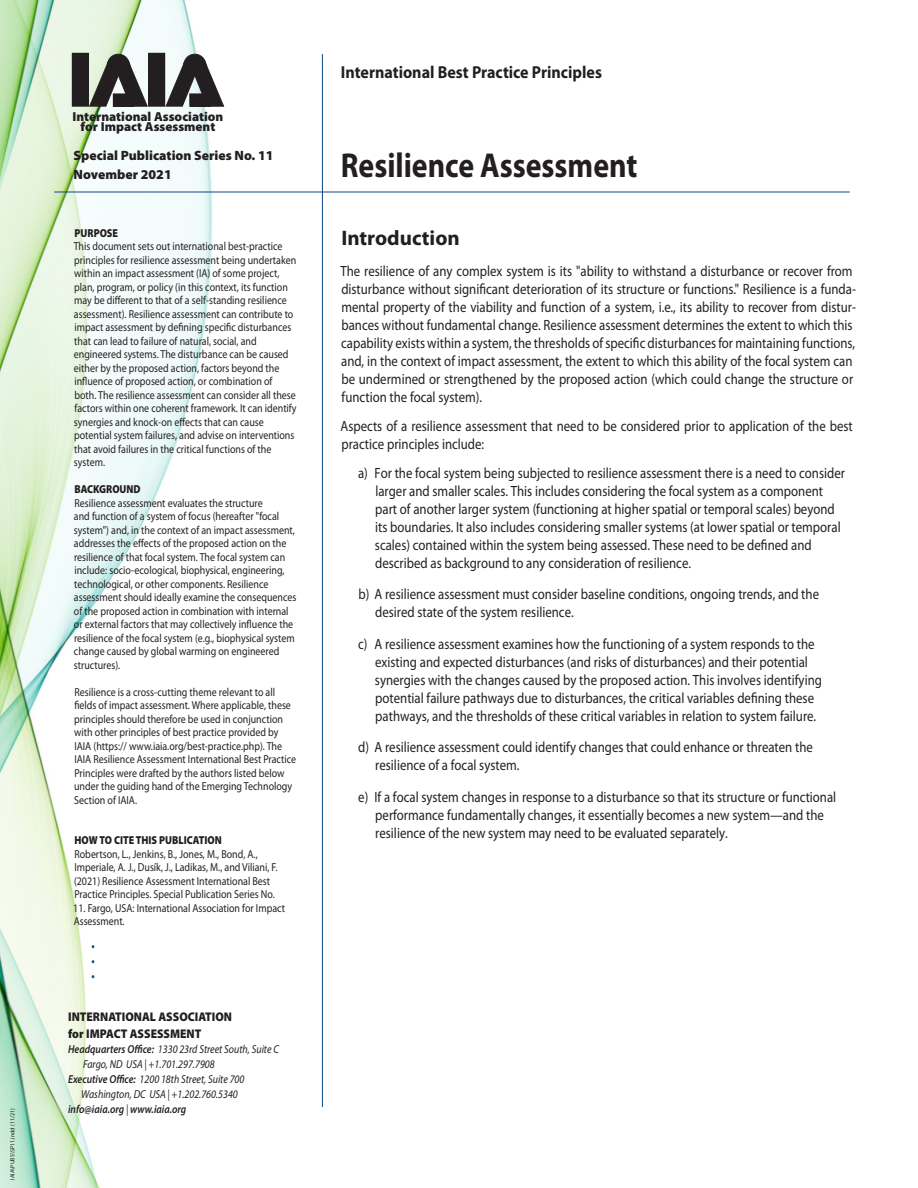
<style>
.page{position:relative;width:918px;height:1188px;background:#fff}
.page>*{position:absolute;margin:0;border:0;box-sizing:border-box;transform-origin:0 0}
.t1{font:700 34.65px "Myriad Pro";color:#231f20;scale:.86 1}
.Body{font:24.75px "Myriad Pro";color:#104881;scale:.86 1}
.Subhead_1{font:700 21px "Myriad Pro";color:#231f20}
.Subhead_2{font:700 17.4px "Myriad Pro";color:#231f20;scale:.92 1}
.Bullet{font:14.85px/18px "Myriad Pro";color:#231f20;scale:.86 1}
.Body-2{font:14.85px/18px "Myriad Pro";color:#231f20;scale:.86 1}
.t2{font:900 13.5px "Myriad Pro";color:#231f20}
.t3{font:900 13.05px/10.5px "Myriad Pro";color:#231f20;text-align:center}
.Subhead_3{font:900 12.6px "Myriad Pro";color:#231f20;scale:.92 1}
.Body-3{font:11.55px/13.5px "Myriad Pro";color:#231f20;scale:.86 1}
.Body-4{font:italic 11.55px "Myriad Pro";color:#231f20;scale:.86 1}
.Body-5{font:900 11.55px "Myriad Pro";color:#231f20;scale:.86 1}
.Body-6{font:italic 600 11.55px "Myriad Pro";color:#231f20;scale:.86 1}
.t4{font:6px "Myriad Pro";letter-spacing:-.005em;color:#231f20}
.s1{font-weight:600}
.s2{font-weight:400}
</style>
<div class="page">
<img style="left:0;top:0;width:222px;height:1188px">
<hr style="left:54px;top:192px;width:796px;height:1px;background:#104881">
<hr style="left:322px;top:54px;width:1px;height:1053px;background:#104881">
<div style="left:108px;top:54px;width:21px;height:21px;background:#231f20;border-radius:50%"></div>
<div style="left:107px;top:54px;width:22px;height:22px;border:1px solid #231f20;border-radius:50%"></div>
<svg style="left:89px;top:60px;width:59px;height:47px"></svg>
<div style="left:184px;top:54px;width:22px;height:21px;background:#231f20;border-radius:50%"></div>
<div style="left:184px;top:54px;width:22px;height:22px;border:1px solid #231f20;border-radius:50%"></div>
<svg style="left:166px;top:60px;width:58px;height:47px"></svg>
<div style="left:72px;top:53px;width:16px;height:53px;background:#231f20"></div>
<div style="left:72px;top:53px;width:17px;height:53px;border:1px solid #231f20"></div>
<div style="left:149px;top:53px;width:16px;height:53px;background:#231f20"></div>
<div style="left:148px;top:53px;width:17px;height:53px;border:1px solid #231f20"></div>
<p class="t4" style="left:9px;top:1180px;width:73px;rotate:-90deg">IAIA\PUBS\SP11.indd (11/21)</p>
<p class="t3" style="left:72px;top:112px;width:152px">International Association for Impact Assessment</p>
<p class="t2" style="left:74px;top:146px;width:201px">Special Publication Series No. 11</p>
<p class="t2" style="left:74px;top:166px;width:100px">November 2021</p>
<p class="Body-5" style="left:75px;top:225px;width:52px">PURPOSE</p>
<p class="Body-3" style="left:74px;top:240px;width:261px">This document sets out international best-practice principles for resilience assessment being undertaken within an impact assessment (IA) of some project, plan, program, or policy (in this context, its function may be different to that of a self-standing resilience assessment). Resilience assessment can contribute to impact assessment by defining specific disturbances that can lead to failure of natural, social, and engineered systems. The disturbance can be caused either by the proposed action, factors beyond the influence of proposed action, or combination of both. The resilience assessment can consider all these factors within one coherent framework. It can identify synergies and knock-on effects that can cause potential system failures, and advise on interventions that avoid failures in the critical functions of the system.</p>
<p class="Body-5" style="left:75px;top:482px;width:78px">BACKGROUND</p>
<p class="Body-3" style="left:74px;top:496px;width:260px">Resilience assessment evaluates the structure<br>and function of a system of focus (hereafter "focal system") and, in the context of an impact assessment, addresses the effects of the proposed action on the resilience of that focal system. The focal system can include: socio-ecological, biophysical, engineering, technological, or other components. Resilience assessment should ideally examine the consequences of the proposed action in combination with internal or external factors that may collectively influence the resilience of the focal system (e.g., biophysical system change caused by global warming on engineered structures).</p>
<p class="Body-3" style="left:74px;top:685px;width:260px">Resilience is a cross-cutting theme relevant to all fields of impact assessment. Where applicable, these principles should therefore be used in conjunction with other principles of best practice provided by IAIA (https:// www.iaia.org/best-practice.php). The IAIA Resilience Assessment International Best Practice Principles were drafted by the authors listed below under the guiding hand of the Emerging Technology Section of IAIA.</p>
<p class="Body-5" style="left:75px;top:833px;width:173px">HOW TO CITE THIS PUBLICATION</p>
<p class="Body-3" style="left:74px;top:847px;width:238px">Robertson, L., Jenkins, B., Jones, M., Bond, A., Imperiale, A. J., Dusík, J., Ladikas, M., and Viliani, F. (2021) Resilience Assessment International Best Practice Principles. Special Publication Series No.</p>
<p class="Body-3" style="left:73px;top:901px;width:248px">11. Fargo, USA: International Association for Impact<br>Assessment.</p>
<p class="Body" style="left:91px;top:925px;width:7px">.</p>
<p class="Body" style="left:91px;top:940px;width:7px">.</p>
<p class="Body" style="left:91px;top:955px;width:7px">.</p>
<p class="Subhead_3" style="left:68px;top:1009px;width:180px">INTERNATIONAL ASSOCIATION</p>
<p class="Subhead_3" style="left:68px;top:1025px;width:146px">for IMPACT ASSESSMENT</p>
<p class="Body-4" style="left:68px;top:1042px;width:247px"><span class="s1">Headquarters Office:</span> 1330 23rd Street South, Suite C</p>
<p class="Body-4" style="left:83px;top:1057px;width:154px">Fargo, ND USA | +1.701.297.7908</p>
<p class="Body-4" style="left:68px;top:1072px;width:206px"><span class="s1">Executive Office:</span> 1200 18th Street, Suite 700</p>
<p class="Body-4" style="left:81px;top:1087px;width:184px">Washington, DC USA | +1.202.760.5340</p>
<p class="Body-6" style="left:68px;top:1102px;width:139px">info@iaia.org <span class="s2">|</span> www.iaia.org</p>
<p class="Subhead_2" style="left:341px;top:61px;width:285px">International Best Practice Principles</p>
<p class="t1" style="left:341px;top:142px;width:346px">Resilience Assessment</p>
<p class="Subhead_1" style="left:341px;top:224px;width:120px">Introduction</p>
<p class="Body-2" style="left:341px;top:262px;width:601px">The resilience of any complex system is its "ability to withstand a disturbance or recover from disturbance without significant deterioration of its structure or functions." Resilience is a funda&shy;mental property of the viability and function of a system, i.e., its ability to recover from distur&shy;bances without fundamental change. Resilience assessment determines the extent to which this capability exists within a system, the thresholds of specific disturbances for maintaining functions, and, in the context of impact assessment, the extent to which this ability of the focal system can be undermined or strengthened by the proposed action (which could change the structure or function the focal system).</p>
<p class="Body-2" style="left:341px;top:417px;width:597px">Aspects of a resilience assessment that need to be considered prior to application of the best practice principles include:</p>
<p class="Bullet" style="left:375px;top:464px;width:548px;text-indent:-17px">a) For the focal system being subjected to resilience assessment there is a need to consider larger and smaller scales. This includes considering the focal system as a component part of another larger system (functioning at higher spatial or temporal scales) beyond its boundaries. It also includes considering smaller systems (at lower spatial or temporal scales) contained within the system being assessed. These need to be defined and described as background to any consideration of resilience.</p>
<p class="Bullet" style="left:375px;top:585px;width:518px;text-indent:-17px">b) A resilience assessment must consider baseline conditions, ongoing trends, and the desired state of the system resilience.</p>
<p class="Bullet" style="left:375px;top:635px;width:521px;text-indent:-17px">c) A resilience assessment examines how the functioning of a system responds to the existing and expected disturbances (and risks of disturbances) and their potential synergies with the changes caused by the proposed action. This involves identifying potential failure pathways due to disturbances, the critical variables defining these pathways, and the thresholds of these critical variables in relation to system failure.</p>
<p class="Bullet" style="left:375px;top:738px;width:510px;text-indent:-17px">d) A resilience assessment could identify changes that could enhance or threaten the resilience of a focal system.</p>
<p class="Bullet" style="left:375px;top:788px;width:538px;text-indent:-17px">e) If a focal system changes in response to a disturbance so that its structure or functional performance fundamentally changes, it essentially becomes a new system—and the resilience of the new system may need to be evaluated separately.</p>
</div>
